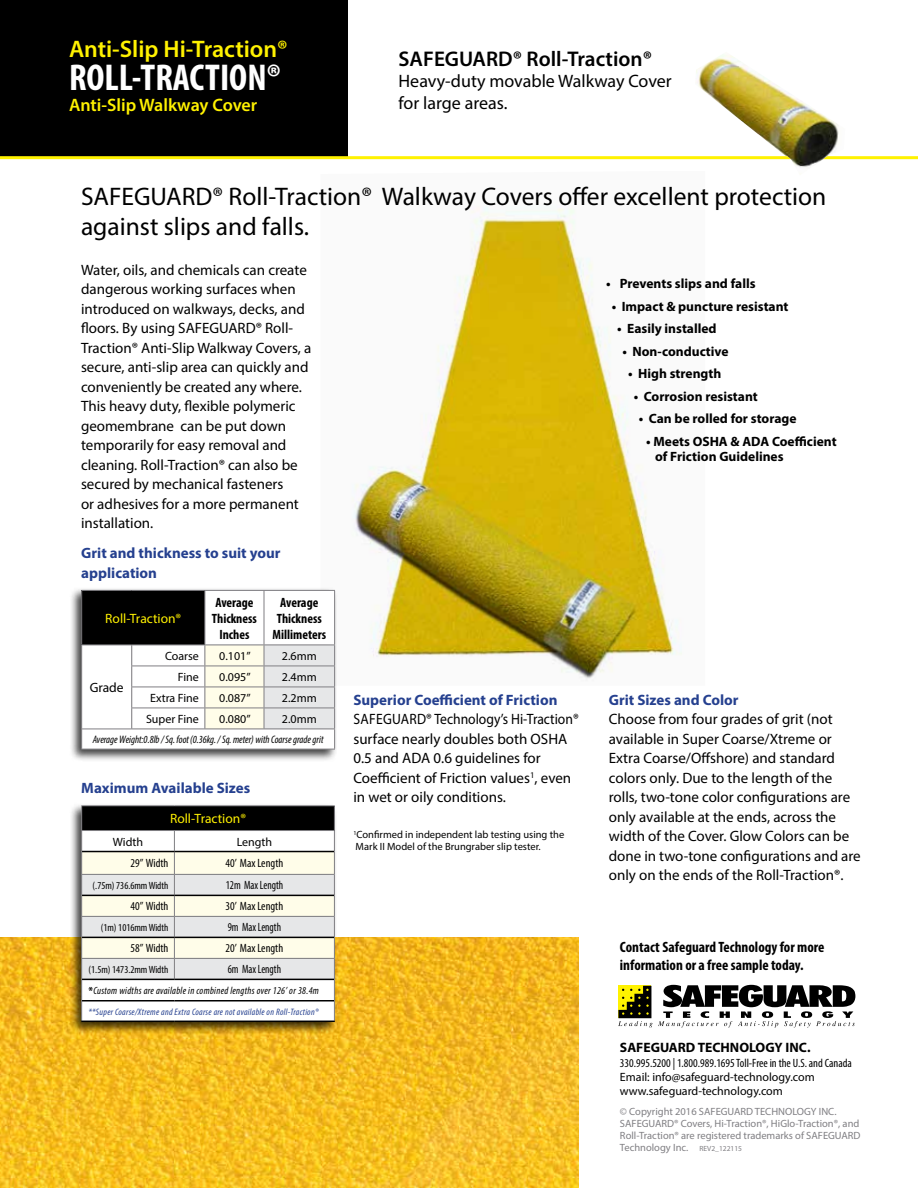
<style>
.page{position:relative;width:918px;height:1188px;background:#fff}
.page>*{position:absolute;margin:0;border:0;box-sizing:border-box;transform-origin:0 0}
.t1{font:700 condensed 37.5px "Myriad Pro";color:#fff}
.t2{font:25.5px/30px "Myriad Pro";color:#000}
.t3{font:600 24px "Myriad Pro";color:#fff200}
.t4{font:600 21.3px "Myriad Pro";color:#000}
.t5{font:18px/21.6px "Myriad Pro";color:#000}
.t6{font:600 18px "Myriad Pro";letter-spacing:-.005em;color:#fff200}
.t7{font:15px/19.5px "Myriad Pro";color:#000}
.t8{font:15px/19.5px "Myriad Pro";color:#000;scale:.91 1}
.t9{font:700 15px/19.5px "Myriad Pro";color:#25408f}
.t10{font:700 condensed 15px/18px "Myriad Pro";color:#000}
.t11{font:700 13.65px "Myriad Pro";color:#000}
.t12{font:700 13.5px/15px "Myriad Pro";color:#000}
.t13{font:700 condensed 13.5px/16.2px "Myriad Pro";color:#000;text-align:center}
.t14{font:13.5px "Myriad Pro";color:#fff200}
.t15{font:13.5px "Myriad Pro";color:#000}
.t16{font:12px/14.4px "Myriad Pro";color:#000}
.t17{font:condensed 12px "Myriad Pro";color:#000}
.t18{font:condensed 12px "Myriad Pro";color:#000;scale:.9 1}
.t19{font:italic condensed 10.8px "Myriad Pro";color:#000;scale:.96 1}
.t20{font:10.5px/12px "Myriad Pro";color:#807f83}
.t21{font:10.5px/12px "Myriad Pro";color:#000}
.t22{font:italic condensed 10.5px "Myriad Pro";letter-spacing:.03em;color:#000}
.t23{font:condensed 10.5px "Myriad Pro";color:#000}
.t24{font:italic condensed 9.3px "Myriad Pro";letter-spacing:.03em;color:#25408f}
.s1{font-weight:700;font-style:normal;font-stretch:normal}
.s2{font-size:7.5px}
</style>
<div class="page">
<img style="left:352px;top:207px;width:330px;height:473px">
<img style="left:0;top:937px;width:578px;height:251px">
<svg style="left:618px;top:985px;width:237px;height:43px"></svg>
<div style="left:0;top:0;width:347px;height:158px;background:#000"></div>
<hr style="left:0;top:156px;width:918px;height:3px;background:#fff200">
<img style="left:695px;top:54px;width:150px;height:114px">
<div style="left:69px;top:587px;width:269px;height:175px;background:#000;opacity:.75"></div>
<svg style="left:81px;top:590px;width:254px;height:159px"></svg>
<hr style="left:81px;top:749px;width:51px;height:1px;background:#807f83">
<hr style="left:132px;top:749px;width:73px;height:1px;background:#807f83">
<hr style="left:205px;top:749px;width:59px;height:1px;background:#807f83">
<hr style="left:264px;top:749px;width:71px;height:1px;background:#807f83">
<div style="left:69px;top:802px;width:269px;height:233px;background:#000;opacity:.75"></div>
<hr style="left:81px;top:805px;width:93px;height:1px;background:#807f83">
<hr style="left:174px;top:805px;width:161px;height:1px;background:#807f83">
<svg style="left:81px;top:806px;width:254px;height:215px"></svg>
<hr style="left:82px;top:979px;width:92px;height:1px;background:#000">
<hr style="left:174px;top:979px;width:160px;height:1px;background:#000">
<hr style="left:82px;top:1000px;width:92px;height:2px;background:#000">
<hr style="left:174px;top:1000px;width:160px;height:2px;background:#000">
<hr style="left:81px;top:1021px;width:93px;height:1px;background:#000">
<hr style="left:174px;top:1021px;width:161px;height:1px;background:#000">
<h3 class="t3" style="left:69px;top:33px;width:220px">Anti-Slip Hi-Traction®</h3>
<h1 class="t1" style="left:69px;top:54px;width:213px">ROLL-TRACTION®</h1>
<p class="t6" style="left:69px;top:94px;width:190px">Anti-Slip Walkway Cover</p>
<h3 class="t4" style="left:399px;top:45px;width:255px">SAFEGUARD® Roll-Traction®</h3>
<p class="t5" style="left:399px;top:70px;width:275px">Heavy-duty movable Walkway Cover for large areas.</p>
<h2 class="t2" style="left:81px;top:181px;width:747px">SAFEGUARD® Roll-Traction® Walkway Covers offer excellent protection against slips and falls.</h2>
<p class="t7" style="left:81px;top:259px;width:232px">Water, oils, and chemicals can create dangerous working surfaces when introduced on walkways, decks, and floors. By using SAFEGUARD® Roll-Traction® Anti-Slip Walkway Covers, a secure, anti-slip area can quickly and conveniently be created any where.<br>This heavy duty, flexible polymeric geomembrane can be put down temporarily for easy removal and cleaning. Roll-Traction® can also be secured by mechanical fasteners<br>or adhesives for a more permanent installation.</p>
<p class="t9" style="left:81px;top:543px;width:201px">Grit and thickness to suit your application</p>
<p class="t14" style="left:105px;top:610px;width:77px">Roll-Traction®</p>
<p class="t13" style="left:212px;top:594px;width:46px">Average<br>Thickness<br>Inches</p>
<p class="t13" style="left:272px;top:594px;width:55px">Average<br>Thickness<br>Millimeters</p>
<p class="t16" style="left:165px;top:649px;width:35px">Coarse</p>
<p class="t16" style="left:219px;top:649px;width:33px">0.101”</p>
<p class="t16" style="left:282px;top:649px;width:36px">2.6mm</p>
<p class="t16" style="left:178px;top:670px;width:23px">Fine</p>
<p class="t16" style="left:219px;top:670px;width:33px">0.095”</p>
<p class="t16" style="left:282px;top:670px;width:36px">2.4mm</p>
<p class="t16" style="left:150px;top:691px;width:50px">Extra Fine</p>
<p class="t16" style="left:219px;top:691px;width:33px">0.087”</p>
<p class="t16" style="left:282px;top:691px;width:36px">2.2mm</p>
<p class="t16" style="left:146px;top:712px;width:54px">Super Fine</p>
<p class="t16" style="left:219px;top:712px;width:33px">0.080”</p>
<p class="t16" style="left:282px;top:712px;width:36px">2.0mm</p>
<p class="t19" style="left:93px;top:733px;width:242px">Average Weight:0.8lb / Sq. foot(0.36kg. / Sq. meter) with Coarse grade grit</p>
<p class="t15" style="left:90px;top:679px;width:35px">Grade</p>
<p class="t9" style="left:81px;top:778px;width:171px">Maximum Available Sizes</p>
<p class="t14" style="left:170px;top:810px;width:77px">Roll-Traction®</p>
<p class="t16" style="left:113px;top:834px;width:32px">Width</p>
<p class="t16" style="left:237px;top:834px;width:37px">Length</p>
<p class="t17" style="left:131px;top:856px;width:39px">29” Width</p>
<p class="t17" style="left:226px;top:856px;width:59px">40’ Max Length</p>
<p class="t23" style="left:93px;top:879px;width:77px">(.75m) 736.6mm Width</p>
<p class="t18" style="left:226px;top:878px;width:65px">12m Max Length</p>
<p class="t17" style="left:131px;top:899px;width:39px">40” Width</p>
<p class="t17" style="left:226px;top:899px;width:59px">30’ Max Length</p>
<p class="t23" style="left:101px;top:921px;width:69px">(1m) 1016mm Width</p>
<p class="t18" style="left:228px;top:920px;width:61px">9m Max Length</p>
<p class="t17" style="left:131px;top:941px;width:39px">58” Width</p>
<p class="t17" style="left:226px;top:941px;width:59px">20’ Max Length</p>
<p class="t23" style="left:89px;top:963px;width:81px">(1.5m) 1473.2mm Width</p>
<p class="t18" style="left:228px;top:962px;width:61px">6m Max Length</p>
<p class="t22" style="left:88px;top:984px;width:232px"><span class="s1">*</span>Custom widths are available in combined lengths over 126’ or 38.4m</p>
<p class="t24" style="left:88px;top:1006px;width:231px">**Super Coarse/Xtreme and Extra Coarse are not available on Roll-Traction®</p>
<p class="t9" style="left:353px;top:689px;width:206px">Superior Coefficient of Friction</p>
<p class="t8" style="left:353px;top:709px;width:249px">SAFEGUARD® Technology’s Hi-Traction® surface nearly doubles both OSHA 0.5 and ADA 0.6 guidelines for Coefficient of Friction values<sup>1</sup>, even in wet or oily conditions.</p>
<p class="t21" style="left:353px;top:829px;width:212px"><sup>1</sup>Confirmed in independent lab testing using the<br>Mark II Model of the Brungraber slip tester.</p>
<p class="t12" style="left:606px;top:276px;width:151px">• Prevents slips and falls</p>
<p class="t12" style="left:612px;top:298px;width:178px">• Impact &amp; puncture resistant</p>
<p class="t12" style="left:617px;top:321px;width:101px">• Easily installed</p>
<p class="t12" style="left:623px;top:343px;width:108px">• Non-conductive</p>
<p class="t12" style="left:628px;top:366px;width:95px">• High strength</p>
<p class="t12" style="left:634px;top:388px;width:125px">• Corrosion resistant</p>
<p class="t12" style="left:639px;top:411px;width:159px">• Can be rolled for storage</p>
<p class="t12" style="left:655px;top:433px;width:183px;text-indent:-9px">• Meets OSHA &amp; ADA Coefficient of Friction Guidelines</p>
<p class="t9" style="left:609px;top:689px;width:131px">Grit Sizes and Color</p>
<p class="t7" style="left:609px;top:709px;width:253px">Choose from four grades of grit (not available in Super Coarse/Xtreme or Extra Coarse/Offshore) and standard colors only. Due to the length of the rolls, two-tone color configurations are only available at the ends, across the width of the Cover. Glow Colors can be done in two-tone configurations and are only on the ends of the Roll-Traction®.</p>
<p class="t10" style="left:620px;top:938px;width:206px">Contact Safeguard Technology for more information or a free sample today.</p>
<p class="t11" style="left:620px;top:1039px;width:192px">SAFEGUARD TECHNOLOGY INC.</p>
<p class="t17" style="left:620px;top:1055px;width:233px">330.995.5200 | 1.800.989.1695 Toll-Free in the U.S. and Canada</p>
<p class="t16" style="left:620px;top:1070px;width:196px">Email: info@safeguard-technology.com www.safeguard-technology.com</p>
<p class="t20" style="left:620px;top:1105px;width:242px">© Copyright 2016 SAFEGUARD TECHNOLOGY INC.<br>SAFEGUARD® Covers, Hi-Traction®, HiGlo-Traction®, and Roll-Traction® are registered trademarks of SAFEGUARD Technology Inc. <span class="s2">REV2_122115</span></p>
</div>
